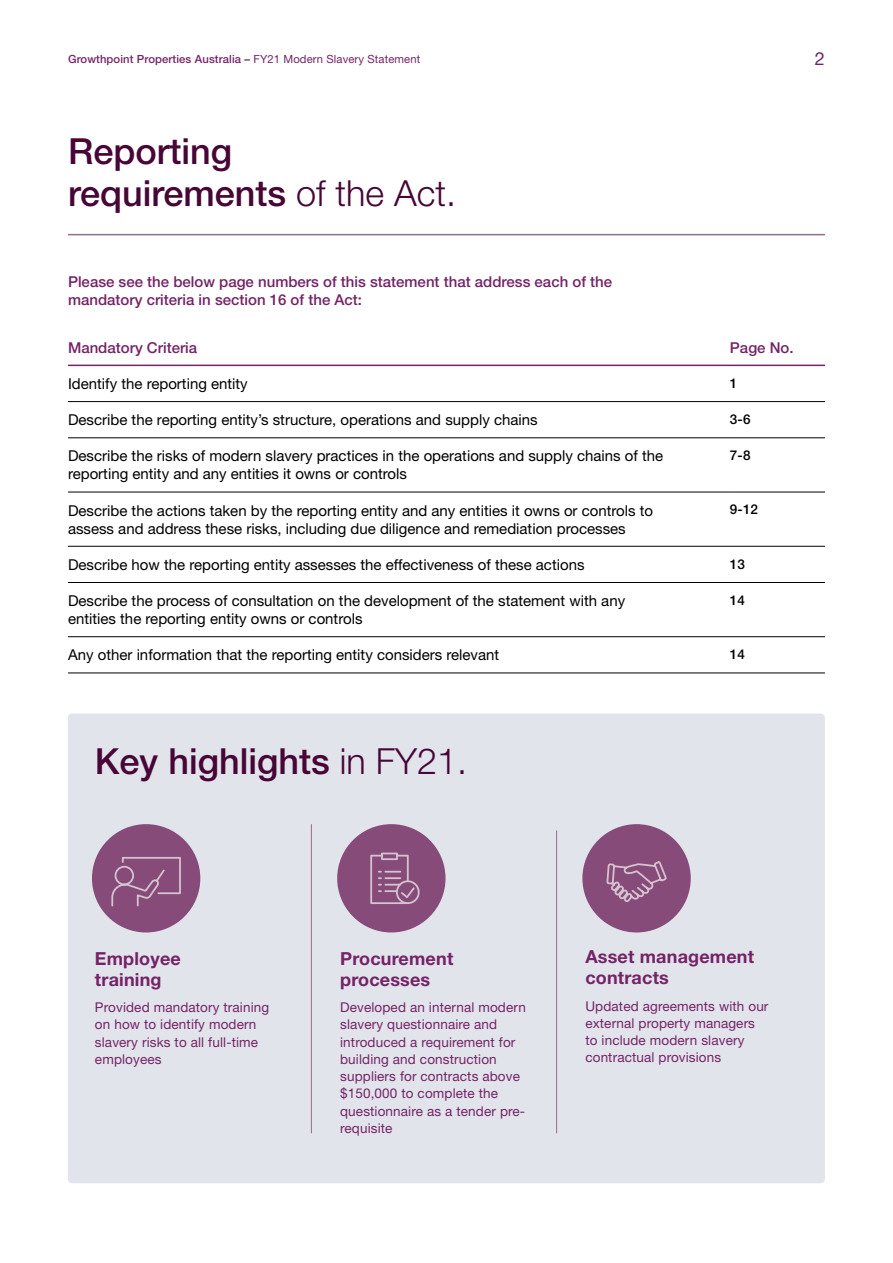
<style>
.page{position:relative;width:893px;height:1263px;background:#fff}
.page>*{position:absolute;margin:0;border:0;box-sizing:border-box;transform-origin:0 0}
.t1{font:500 36px/42px "Helvetica Neue LT Pro";color:#470635}
.t2{font:700 18px/21px "Helvetica Neue LT Pro";letter-spacing:.01em;color:#742366}
.t3{font:18px "Helvetica Neue LT Pro";color:#742366}
.t4{font:15px/18px "Helvetica Neue LT Pro";color:#000}
.t5{font:500 15px/18px "Helvetica Neue LT Pro";color:#742366}
.t6{font:13.5px/17.2px "Helvetica Neue LT Pro";letter-spacing:.01em;color:#742366}
.t7{font:500 13.5px "Helvetica Neue LT Pro";letter-spacing:.01em;color:#000}
.t8{font:500 11.25px "Helvetica Neue LT Pro";letter-spacing:.01em;color:#742366}
.s1{font-weight:400}
.s2{font-weight:300}
</style>
<div class="page">
<div style="left:68px;top:713px;width:757px;height:470px;background:#e2e4ec;border-radius:4px"></div>
<div style="left:582px;top:824px;width:109px;height:108px;background:#874b7a;border-radius:50%"></div>
<svg style="left:605px;top:824px;width:63px;height:106px"></svg>
<div style="left:337px;top:824px;width:108px;height:108px;background:#874b7a;border-radius:50%"></div>
<svg style="left:370px;top:852px;width:46px;height:52px"></svg>
<div style="left:396px;top:880px;width:24px;height:24px;border:2px solid #d5c3d1;border-radius:50%"></div>
<hr style="left:68px;top:234px;width:757px;height:1px;background:#946f8a">
<hr style="left:68px;top:401px;width:662px;height:1px;background:#000">
<hr style="left:730px;top:401px;width:95px;height:1px;background:#000">
<hr style="left:68px;top:437px;width:662px;height:1px;background:#000">
<hr style="left:730px;top:437px;width:95px;height:1px;background:#000">
<hr style="left:68px;top:492px;width:662px;height:1px;background:#000">
<hr style="left:730px;top:492px;width:95px;height:1px;background:#000">
<hr style="left:68px;top:546px;width:662px;height:1px;background:#000">
<hr style="left:730px;top:546px;width:95px;height:1px;background:#000">
<hr style="left:68px;top:582px;width:662px;height:1px;background:#000">
<hr style="left:730px;top:582px;width:95px;height:1px;background:#000">
<hr style="left:68px;top:636px;width:662px;height:1px;background:#000">
<hr style="left:730px;top:636px;width:95px;height:1px;background:#000">
<hr style="left:68px;top:673px;width:662px;height:1px;background:#000">
<hr style="left:730px;top:673px;width:95px;height:1px;background:#000">
<hr style="left:68px;top:365px;width:662px;height:1px;background:#742366">
<hr style="left:730px;top:365px;width:95px;height:1px;background:#742366">
<div style="left:92px;top:824px;width:108px;height:108px;background:#874b7a;border-radius:50%"></div>
<svg style="left:111px;top:857px;width:70px;height:50px"></svg>
<hr style="left:311px;top:824px;width:1px;height:309px;background:#946f8a">
<hr style="left:556px;top:830px;width:1px;height:303px;background:#946f8a">
<p class="t8" style="left:68px;top:53px;width:354px">Growthpoint Properties Australia – <span class="s1">FY21 Modern Slavery Statement</span></p>
<p class="t3" style="left:815px;top:48px;width:12px">2</p>
<h1 class="t1" style="left:68px;top:130px;width:390px">Reporting requirements <span class="s2">of the Act.</span></h1>
<p class="t5" style="left:68px;top:273px;width:546px">Please see the below page numbers of this statement that address each of the mandatory criteria in section 16 of the Act:</p>
<p class="t5" style="left:68px;top:338px;width:131px">Mandatory Criteria</p>
<p class="t5" style="left:730px;top:338px;width:65px">Page No.</p>
<p class="t4" style="left:68px;top:374px;width:181px">Identify the reporting entity</p>
<p class="t7" style="left:730px;top:375px;width:9px">1</p>
<p class="t4" style="left:68px;top:410px;width:471px">Describe the reporting entity’s structure, operations and supply chains</p>
<p class="t7" style="left:730px;top:411px;width:22px">3-6</p>
<p class="t4" style="left:68px;top:447px;width:597px">Describe the risks of modern slavery practices in the operations and supply chains of the reporting entity and any entities it owns or controls</p>
<p class="t7" style="left:730px;top:447px;width:22px">7-8</p>
<p class="t4" style="left:68px;top:501px;width:587px">Describe the actions taken by the reporting entity and any entities it owns or controls to assess and address these risks, including due diligence and remediation processes</p>
<p class="t7" style="left:730px;top:501px;width:30px">9-12</p>
<p class="t4" style="left:68px;top:555px;width:518px">Describe how the reporting entity assesses the effectiveness of these actions</p>
<p class="t7" style="left:730px;top:556px;width:17px">13</p>
<p class="t4" style="left:68px;top:591px;width:559px">Describe the process of consultation on the development of the statement with any entities the reporting entity owns or controls</p>
<p class="t7" style="left:730px;top:592px;width:17px">14</p>
<p class="t4" style="left:68px;top:645px;width:433px">Any other information that the reporting entity considers relevant</p>
<p class="t7" style="left:730px;top:646px;width:17px">14</p>
<h1 class="t1" style="left:95px;top:740px;width:374px">Key highlights <span class="s2">in FY21.</span></h1>
<p class="t2" style="left:95px;top:947px;width:87px">Employee training</p>
<p class="t6" style="left:95px;top:998px;width:176px">Provided mandatory training on how to identify modern slavery risks to all full-time employees</p>
<p class="t2" style="left:340px;top:947px;width:115px">Procurement processes</p>
<p class="t6" style="left:340px;top:998px;width:187px">Developed an internal modern slavery questionnaire and introduced a requirement for building and construction suppliers for contracts above $150,000 to complete the questionnaire as a tender pre&shy;requisite</p>
<p class="t2" style="left:585px;top:946px;width:170px">Asset management contracts</p>
<p class="t6" style="left:585px;top:997px;width:185px">Updated agreements with our external property managers to include modern slavery contractual provisions</p>
</div>
